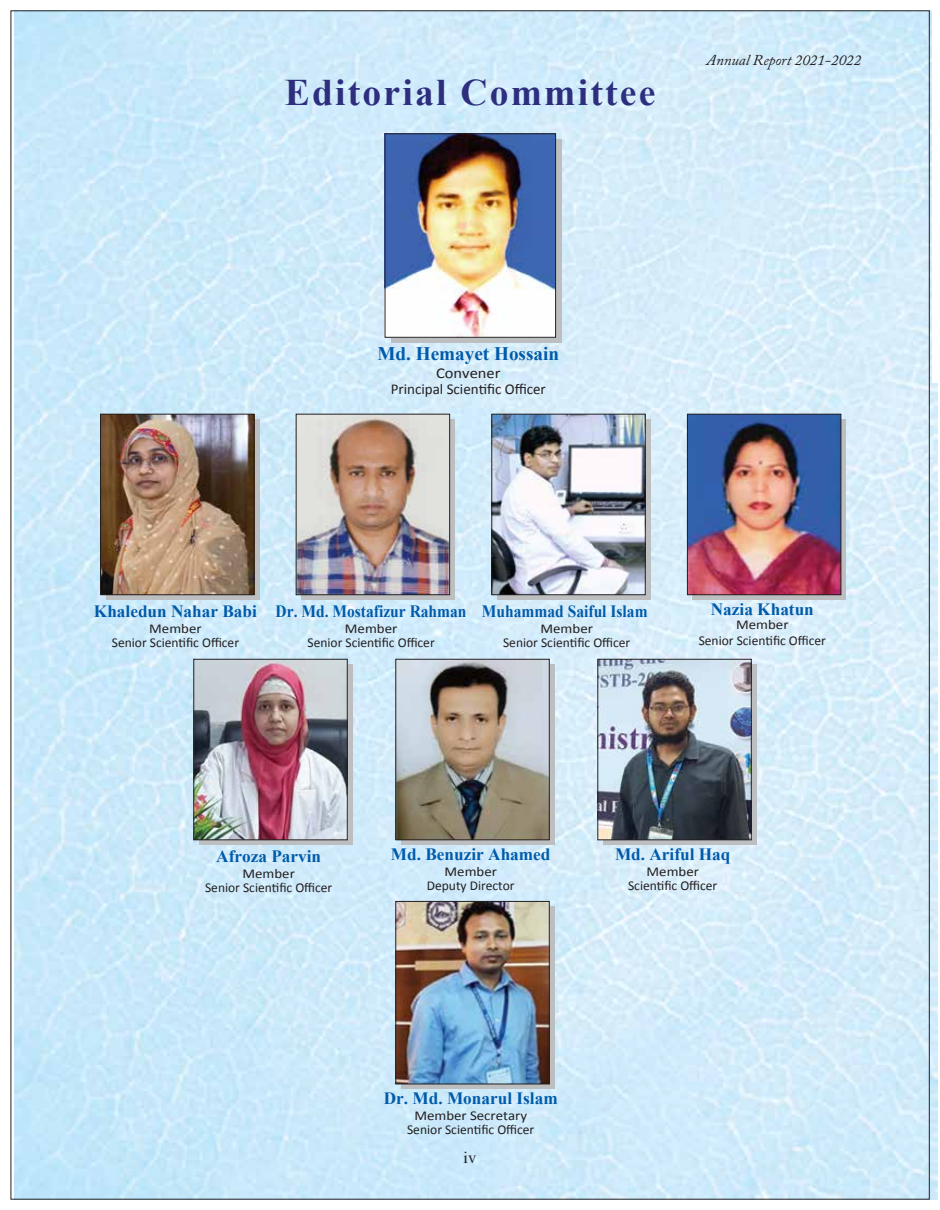
<style>
.page{position:relative;width:940px;height:1210px;background:#fff}
.page>*{position:absolute;margin:0;border:0;box-sizing:border-box;transform-origin:0 0}
.t1{font:700 37.5px "Times New Roman";letter-spacing:.06em;color:#2d2f7e}
.t2{font:700 19.2px "Times New Roman";color:#005baa}
.t3{font:700 17.25px "Times New Roman";color:#005baa}
.t4{font:700 17.25px "Times New Roman";color:#005baa;scale:.9 1}
.t5{font:16.5px "Times";color:#221f20}
.t6{font:15px/16.5px "Calibri";color:#231f20;text-align:center;scale:1.1 1}
.t7{font:italic 15px "Adobe Caslon Pro";color:#231f20}
.t8{font:13.5px/14.2px "Calibri";color:#231f20;text-align:center;scale:1.1 1}
</style>
<div class="page">
<img style="left:15px;top:10px;width:922px;height:1189px">
<div style="left:932px;top:0;width:8px;height:383px;background:#fff"></div>
<div style="left:391px;top:140px;width:170px;height:203px;background:#bcbec0"></div>
<img style="left:387px;top:135px;width:167px;height:201px">
<div style="left:385px;top:133px;width:171px;height:205px;border:1px solid #231f20"></div>
<svg style="left:106px;top:419px;width:153px;height:181px;background:#aaa"></svg>
<svg style="left:199px;top:664px;width:153px;height:181px;background:#a9abad"></svg>
<img style="left:195px;top:661px;width:150px;height:177px">
<div style="left:193px;top:659px;width:154px;height:181px;border:1px solid #231f20"></div>
<svg style="left:301px;top:419px;width:154px;height:181px;background:#b6b7b9"></svg>
<img style="left:298px;top:416px;width:150px;height:177px">
<div style="left:296px;top:414px;width:154px;height:181px;border:1px solid #231f20"></div>
<svg style="left:401px;top:906px;width:153px;height:183px;background:#a6a7a8"></svg>
<img style="left:397px;top:903px;width:150px;height:179px">
<div style="left:395px;top:901px;width:154px;height:183px;border:1px solid #231f20"></div>
<svg style="left:497px;top:419px;width:153px;height:181px;background:#aaabad"></svg>
<img style="left:493px;top:416px;width:150px;height:177px">
<div style="left:491px;top:414px;width:154px;height:181px;border:1px solid #231f20"></div>
<svg style="left:692px;top:419px;width:154px;height:181px;background:#b1b3b5"></svg>
<img style="left:689px;top:416px;width:150px;height:177px">
<div style="left:687px;top:414px;width:154px;height:181px;border:1px solid #231f20"></div>
<svg style="left:401px;top:664px;width:153px;height:181px;background:#aaabad"></svg>
<img style="left:397px;top:661px;width:150px;height:177px">
<div style="left:395px;top:659px;width:154px;height:181px;border:1px solid #231f20"></div>
<img style="left:102px;top:416px;width:150px;height:177px">
<div style="left:100px;top:414px;width:154px;height:181px;border:1px solid #231f20"></div>
<svg style="left:603px;top:664px;width:153px;height:181px;background:#a8aaac"></svg>
<img style="left:599px;top:661px;width:150px;height:177px">
<div style="left:597px;top:659px;width:154px;height:181px;border:1px solid #231f20"></div>
<h1 class="t1" style="left:285px;top:67px;width:372px">Editorial Committee</h1>
<p class="t7" style="left:706px;top:51px;width:156px">Annual Report 2021-2022</p>
<h2 class="t2" style="left:377px;top:340px;width:183px">Md. Hemayet Hossain</h2>
<p class="t6" style="left:391px;top:364px;width:142px">Convener<br>Principal Scientific Officer</p>
<p class="t3" style="left:94px;top:599px;width:164px">Khaledun Nahar Babi</p>
<p class="t8" style="left:112px;top:620px;width:117px">Member<br>Senior Scientific Officer</p>
<p class="t4" style="left:275px;top:599px;width:214px">Dr. Md. Mostafizur Rahman</p>
<p class="t8" style="left:307px;top:620px;width:117px">Member<br>Senior Scientific Officer</p>
<p class="t4" style="left:482px;top:599px;width:185px">Muhammad Saiful Islam</p>
<p class="t8" style="left:503px;top:620px;width:117px">Member<br>Senior Scientific Officer</p>
<p class="t3" style="left:711px;top:597px;width:105px">Nazia Khatun</p>
<p class="t8" style="left:698px;top:616px;width:117px;line-height:15.8px">Member<br>Senior Scientific Officer</p>
<p class="t3" style="left:216px;top:844px;width:106px">Afroza Parvin</p>
<p class="t8" style="left:205px;top:865px;width:117px">Member<br>Senior Scientific Officer</p>
<p class="t3" style="left:391px;top:842px;width:161px">Md. Benuzir Ahamed</p>
<p class="t8" style="left:427px;top:863px;width:81px">Member<br>Deputy Director</p>
<p class="t3" style="left:615px;top:842px;width:117px">Md. Ariful Haq</p>
<p class="t8" style="left:628px;top:863px;width:83px">Member<br>Scientific Officer</p>
<p class="t3" style="left:384px;top:1086px;width:175px">Dr. Md. Monarul Islam</p>
<p class="t8" style="left:407px;top:1107px;width:117px">Member Secretary<br>Senior Scientific Officer</p>
<p class="t5" style="left:463px;top:1148px;width:14px">iv</p>
</div>
